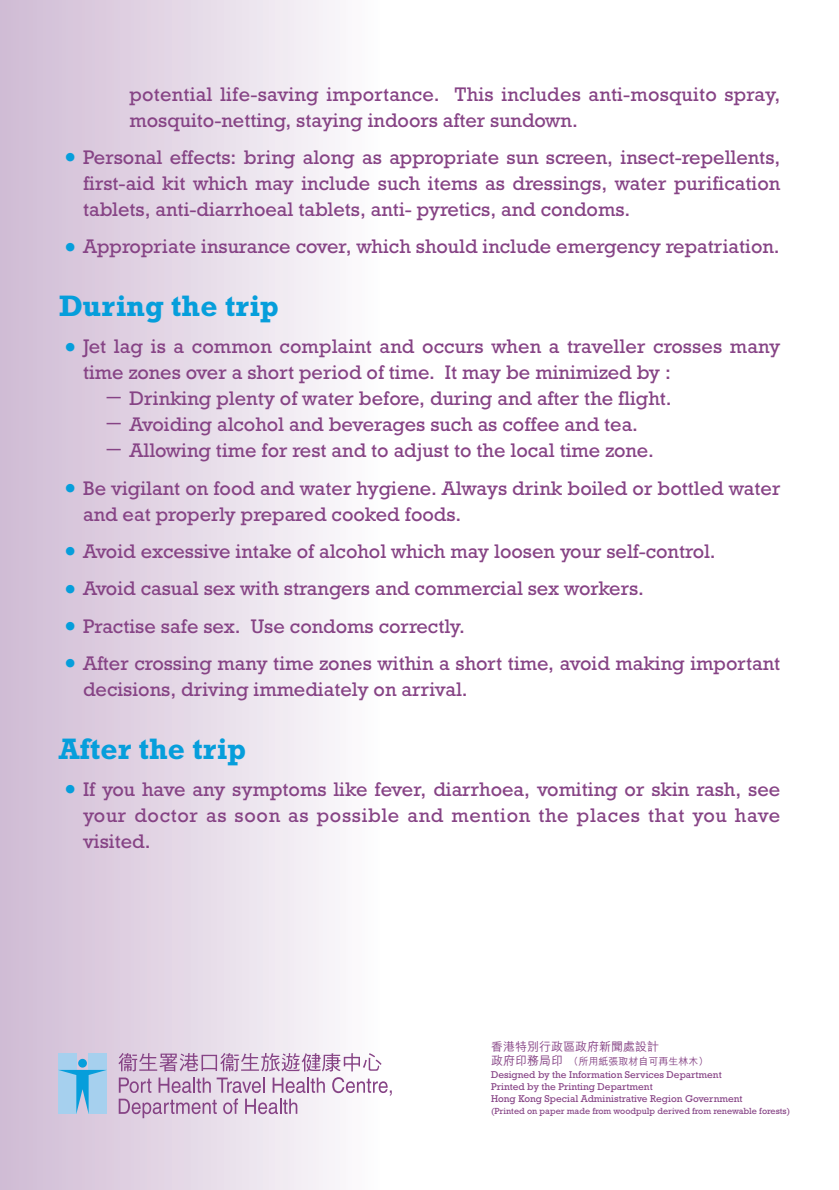
<style>
.page{position:relative;width:839px;height:1190px;background:#fff}
.page>*{position:absolute;margin:0;border:0;box-sizing:border-box;transform-origin:0 0}
.t1{font:700 30px "Rockwell";color:#069edb}
.t2{font:20px/26px "Rockwell";color:#864385}
.t3{font:500 12px "M Hei";color:#864385}
.t4{font:10px/13px "Rockwell";color:#864385}
.t5{font:9px "Rockwell";color:#864385}
.s1{font-family:"M Hei";font-weight:500;font-size:23px;color:#069edb}
.s2{font-family:"M Hei";font-weight:500;font-size:22px}
.s3{font-family:"M Hei";font-weight:500;font-size:12px}
.s4{font-family:"M Hei";font-weight:500}
</style>
<div class="page">
<div style="left:0;top:0;width:380px;height:1190px;background:linear-gradient(to right,#cfbad4,#fdfcfd)"></div>
<div style="left:58px;top:1053px;width:18px;height:61px;background:#a6d0ee"></div>
<div style="left:89px;top:1053px;width:18px;height:61px;background:#a6d0ee"></div>
<div style="left:78px;top:1059px;width:9px;height:9px;background:#069edb;border-radius:50%"></div>
<svg style="left:59px;top:1070px;width:47px;height:44px"></svg>
<svg style="left:118px;top:1053px;width:274px;height:65px"></svg>
<p class="t2" style="left:130px;top:83px;width:652px">potential life-saving importance. This includes anti-mosquito spray, mosquito-netting, staying indoors after sundown.</p>
<p class="t2" style="left:83px;top:146px;width:699px;text-align:justify;text-indent:-24px"><span class="s1">‧</span>Personal effects: bring along as appropriate sun screen, insect-repellents, first-aid kit which may include such items as dressings, water purification tablets, anti-diarrhoeal tablets, anti- pyretics, and condoms.</p>
<p class="t2" style="left:59px;top:235px;width:723px"><span class="s1">‧</span>Appropriate insurance cover, which should include emergency repatriation.</p>
<h2 class="t1" style="left:59px;top:295px;width:222px">During the trip</h2>
<p class="t2" style="left:59px;top:336px;width:723px"><span class="s1">‧</span>Jet lag is a common complaint and occurs when a traveller crosses many</p>
<p class="t2" style="left:83px;top:362px;width:589px">time zones over a short period of time. It may be minimized by :</p>
<p class="t2" style="left:103px;top:388px;width:570px"><span class="s2">－</span> Drinking plenty of water before, during and after the flight.</p>
<p class="t2" style="left:103px;top:414px;width:537px"><span class="s2">－</span> Avoiding alcohol and beverages such as coffee and tea.</p>
<p class="t2" style="left:103px;top:440px;width:552px"><span class="s2">－</span> Allowing time for rest and to adjust to the local time zone.</p>
<p class="t2" style="left:83px;top:477px;width:699px;text-indent:-24px"><span class="s1">‧</span>Be vigilant on food and water hygiene. Always drink boiled or bottled water and eat properly prepared cooked foods.</p>
<p class="t2" style="left:59px;top:534px;width:723px;line-height:37.4px"><span class="s1">‧</span>Avoid excessive intake of alcohol which may loosen your self-control. <span class="s1">‧</span>Avoid casual sex with strangers and commercial sex workers.<br><span class="s1">‧</span>Practise safe sex. Use condoms correctly.<br><span class="s1">‧</span>After crossing many time zones within a short time, avoid making important</p>
<p class="t2" style="left:83px;top:678px;width:386px">decisions, driving immediately on arrival.</p>
<h2 class="t1" style="left:59px;top:737px;width:189px">After the trip</h2>
<p class="t2" style="left:83px;top:778px;width:699px;text-align:justify;text-indent:-24px"><span class="s1">‧</span>If you have any symptoms like fever, diarrhoea, vomiting or skin rash, see your doctor as soon as possible and mention the places that you have visited.</p>
<p class="t3" style="left:491px;top:1042px;width:169px">香港特別行政區政府新聞處設計</p>
<p class="t4" style="left:491px;top:1056px;width:232px"><span class="s3">政府印務局印</span><span class="s4">（所用紙張取材自可再生林木）<br></span>Designed by the Information Services Department</p>
<p class="t4" style="left:491px;top:1081px;width:253px;line-height:12px">Printed by the Printing Department<br>Hong Kong Special Administrative Region Government</p>
<p class="t5" style="left:491px;top:1107px;width:300px">(Printed on paper made from woodpulp derived from renewable forests)</p>
</div>
